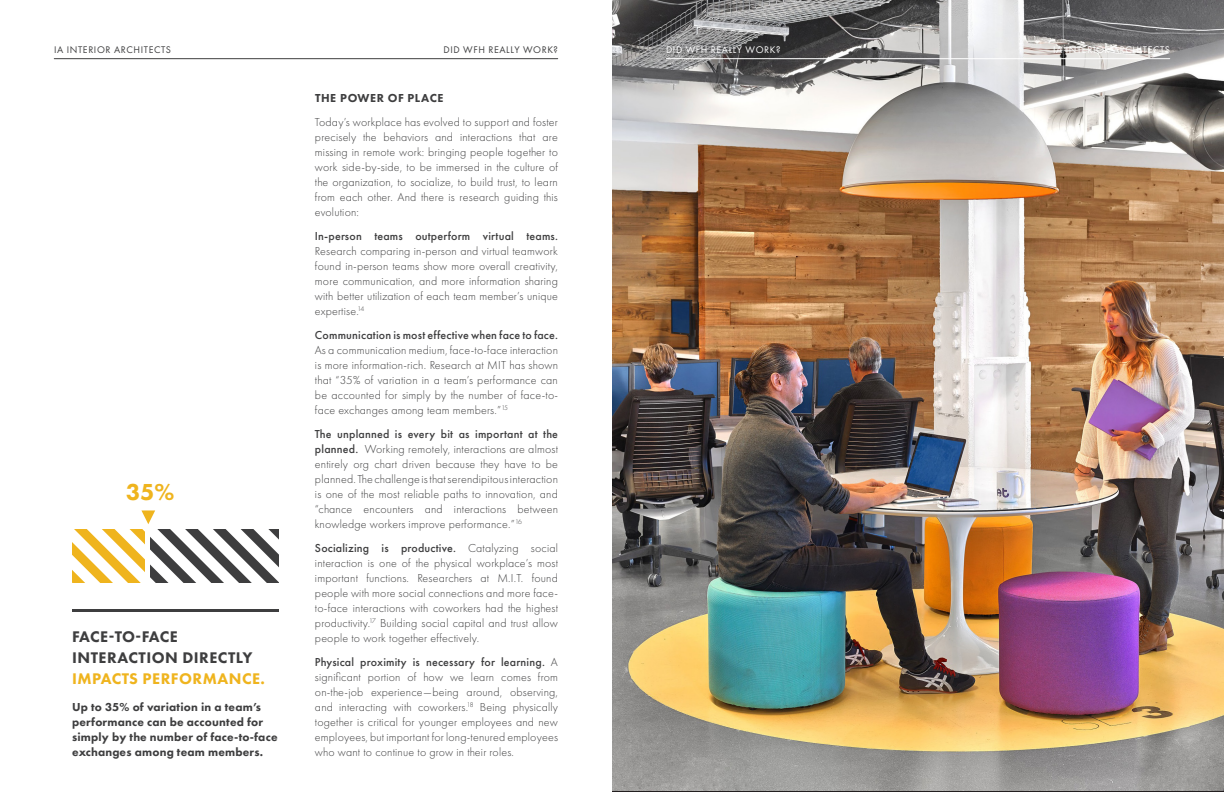
<style>
.page{position:relative;width:1224px;height:792px;background:#fff}
.page>*{position:absolute;margin:0;border:0;box-sizing:border-box;transform-origin:0 0}
.t1{font:800 24px "Futura PT";color:#efb41e}
.t2{font:800 16px/21px "Futura PT";letter-spacing:.03em;color:#3e3e3f}
.t3{font:300 12px/15px "Futura PT";letter-spacing:.015em;color:#3e3e3f;text-align:justify}
.t4{font:800 12px/15px "Futura PT";letter-spacing:.015em;color:#3e3e3f}
.t5{font:800 12px "Futura PT";letter-spacing:.045em;color:#3e3e3f}
.t6{font:10px "Futura PT";letter-spacing:.06em;color:#3e3e3f}
.t7{font:10px "Futura PT";letter-spacing:.06em;color:#fff}
.s1{color:#efb41e}
.s2{font-weight:500}
</style>
<div class="page">
<hr style="left:72px;top:609px;width:207px;height:3px;background:#3e3e3f">
<svg style="left:72px;top:510px;width:207px;height:72px"></svg>
<img style="left:612px;top:0;width:612px;height:791px">
<hr style="left:666px;top:58px;width:504px;height:1px;background:#fff">
<hr style="left:54px;top:58px;width:504px;height:1px;background:#3e3e3f">
<p class="t6" style="left:54px;top:43px;width:118px">IA INTERIOR ARCHITECTS</p>
<p class="t6" style="left:444px;top:43px;width:116px">DID WFH REALLY WORK?</p>
<p class="t7" style="left:666px;top:43px;width:116px">DID WFH REALLY WORK?</p>
<p class="t7" style="left:1053px;top:43px;width:118px">IA INTERIOR ARCHITECTS</p>
<p class="t1" style="left:126px;top:477px;width:50px">35%</p>
<p class="t2" style="left:72px;top:626px;width:194px">FACE-TO-FACE<br>INTERACTION DIRECTLY<br><span class="s1">IMPACTS PERFORMANCE.</span></p>
<p class="t4" style="left:72px;top:699px;width:207px">Up to 35% of variation in a team’s performance can be accounted for simply by the number of face-to-face exchanges among team members.</p>
<p class="t5" style="left:315px;top:90px;width:130px">THE POWER OF PLACE</p>
<p class="t3" style="left:315px;top:115px;width:245px">Today’s workplace has evolved to support and foster precisely the behaviors and interactions that are missing in remote work: bringing people together to work side-by-side, to be immersed in the culture of the organization, to socialize, to build trust, to learn from each other. And there is research guiding this evolution:</p>
<p class="t3" style="left:315px;top:229px;width:245px"><span class="s2">In-person teams outperform virtual teams.<br></span>Research comparing in-person and virtual teamwork found in-person teams show more overall creativity, more communication, and more information sharing with better utilization of each team member’s unique expertise.<sup>14</sup></p>
<p class="t3" style="left:315px;top:328px;width:245px"><span class="s2">Communication is most effective when face to face.<br></span>As a communication medium, face-to-face interaction is more information-rich. Research at MIT has shown that “35% of variation in a team’s performance can be accounted for simply by the number of face-to&shy;face exchanges among team members.”<sup>15</sup></p>
<p class="t3" style="left:315px;top:427px;width:245px"><span class="s2">The unplanned is every bit as important at the planned.</span> Working remotely, interactions are almost entirely org chart driven because they have to be planned. The challenge is that serendipitous interaction is one of the most reliable paths to innovation, and “chance encounters and interactions between knowledge workers improve performance.”<sup>16</sup></p>
<p class="t3" style="left:315px;top:541px;width:245px"><span class="s2">Socializing is productive.</span> Catalyzing social interaction is one of the physical workplace’s most important functions. Researchers at M.I.T. found people with more social connections and more face&shy;to-face interactions with coworkers had the highest productivity.<sup>17</sup> Building social capital and trust allow people to work together effectively.</p>
<p class="t3" style="left:315px;top:655px;width:245px"><span class="s2">Physical proximity is necessary for learning.</span> A significant portion of how we learn comes from on-the-job experience—being around, observing, and interacting with coworkers.<sup>18</sup> Being physically together is critical for younger employees and new employees, but important for long-tenured employees who want to continue to grow in their roles.</p>
</div>
